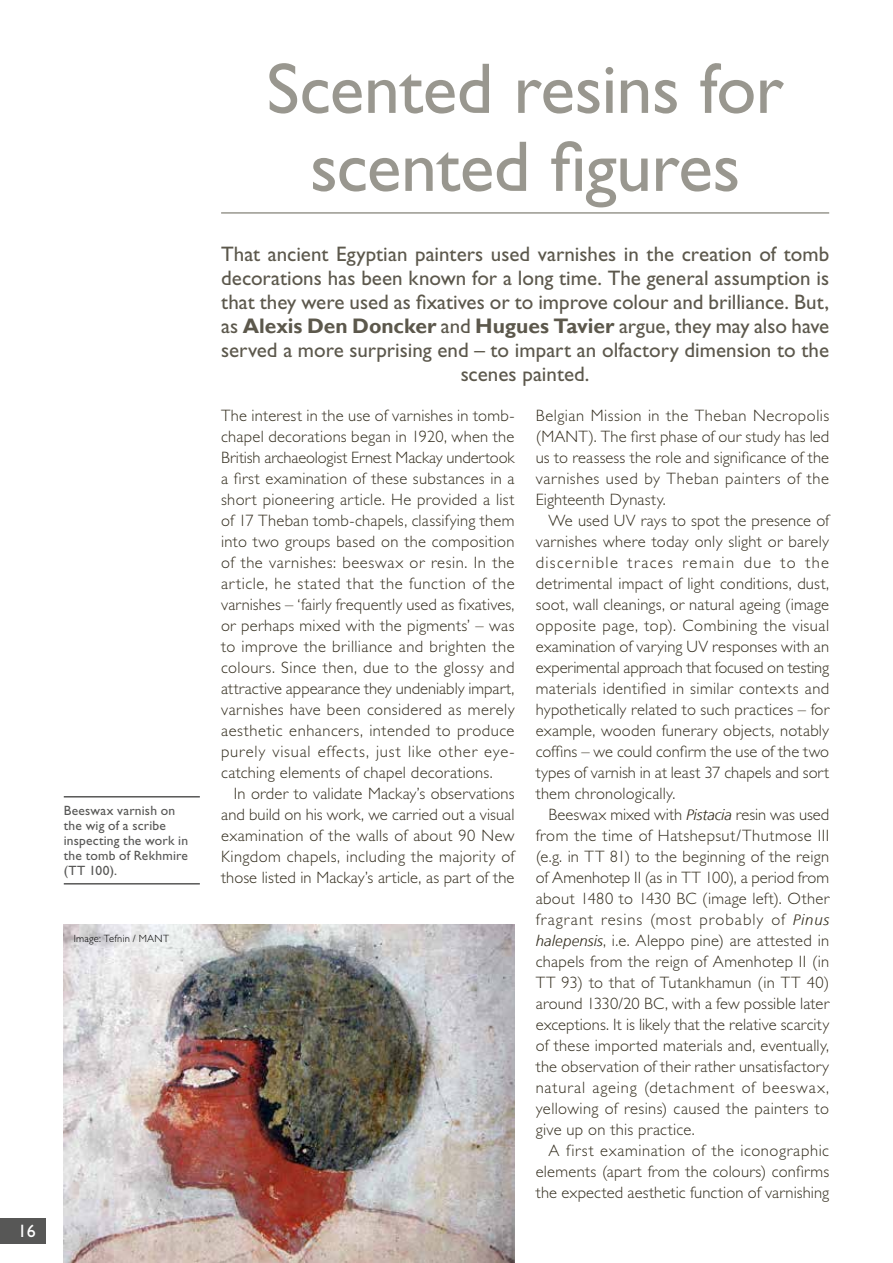
<style>
.page{position:relative;width:893px;height:1263px;background:#fff}
.page>*{position:absolute;margin:0;border:0;box-sizing:border-box;transform-origin:0 0}
.t1{font:72px/78px "Gill Sans Std";letter-spacing:-.01em;color:#99978f;text-align:center}
.t2{font:21px/24px "Gill Sans Std";color:#5c584c;text-align:justify}
.t3{font:700 21px "Gill Sans";color:#5c584c}
.t4{font:18px "Gill Sans Std";color:#fff}
.t5{font:300 16.5px/21px "Gill Sans Std";letter-spacing:.015em;color:#342e1f;text-align:justify}
.t6{font:13.5px/15px "Gill Sans Std";letter-spacing:.015em;color:#575756}
.t7{font:300 10.5px "Gill Sans Std";letter-spacing:.02em;color:#000}
.s1{font-family:"Gill Sans Std";font-weight:400}
.s2{font-family:"Frutiger";font-style:italic;font-size:15px}
</style>
<div class="page">
<div style="left:0;top:1218px;width:45px;height:26px;background:#575756"></div>
<hr style="left:221px;top:212px;width:608px;height:2px;background:#99978f">
<hr style="left:64px;top:796px;width:136px;height:1px;background:#575756">
<hr style="left:64px;top:883px;width:136px;height:1px;background:#575756">
<img style="left:64px;top:924px;width:450px;height:339px">
<p class="t6" style="left:64px;top:802px;width:126px">Beeswax varnish on the wig of a scribe inspecting the work in the tomb of Rekhmire (TT 100).</p>
<p class="t7" style="left:74px;top:932px;width:97px">Image: Tefnin / MANT</p>
<p class="t4" style="left:18px;top:1221px;width:20px">16</p>
<h1 class="t1" style="left:266px;top:50px;width:519px">Scented resins for scented figures</h1>
<p class="t2" style="left:221px;top:242px;width:610px">That ancient Egyptian painters used varnishes in the creation of tomb decorations has been known for a long time. The general assumption is that they were used as fixatives or to improve colour and brilliance. But,</p>
<p class="t3" style="left:221px;top:314px;width:610px"><span class="s1">as</span> Alexis Den Doncker <span class="s1">and</span> Hugues Tavier <span class="s1">argue, they may also have</span></p>
<p class="t2" style="left:221px;top:338px;width:609px;text-align:center">served a more surprising end – to impart an olfactory dimension to the scenes painted.</p>
<p class="t5" style="left:221px;top:405px;width:295px">The interest in the use of varnishes in tomb&shy;chapel decorations began in 1920, when the British archaeologist Ernest Mackay undertook a first examination of these substances in a short pioneering article. He provided a list of 17 Theban tomb-chapels, classifying them into two groups based on the composition of the varnishes: beeswax or resin. In the article, he stated that the function of the varnishes – ‘fairly frequently used as fixatives, or perhaps mixed with the pigments’ – was to improve the brilliance and brighten the colours. Since then, due to the glossy and attractive appearance they undeniably impart, varnishes have been considered as merely aesthetic enhancers, intended to produce purely visual effects, just like other eye&shy;catching elements of chapel decorations.</p>
<p class="t5" style="left:221px;top:783px;width:295px;text-indent:13px">In order to validate Mackay’s observations and build on his work, we carried out a visual examination of the walls of about 90 New Kingdom chapels, including the majority of those listed in Mackay’s article, as part of the</p>
<p class="t5" style="left:536px;top:405px;width:295px">Belgian Mission in the Theban Necropolis (MANT). The first phase of our study has led us to reassess the role and significance of the varnishes used by Theban painters of the Eighteenth Dynasty.</p>
<p class="t5" style="left:536px;top:510px;width:295px;text-indent:13px">We used UV rays to spot the presence of varnishes where today only slight or barely discernible traces remain due to the detrimental impact of light conditions, dust, soot, wall cleanings, or natural ageing (image opposite page, top). Combining the visual examination of varying UV responses with an experimental approach that focused on testing materials identified in similar contexts and hypothetically related to such practices – for example, wooden funerary objects, notably coffins – we could confirm the use of the two types of varnish in at least 37 chapels and sort them chronologically.</p>
<p class="t5" style="left:536px;top:804px;width:295px;text-indent:13px">Beeswax mixed with <span class="s2">Pistacia</span> resin was used from the time of Hatshepsut/Thutmose III (e.g. in TT 81) to the beginning of the reign of Amenhotep II (as in TT 100), a period from about 1480 to 1430 BC (image left). Other fragrant resins (most probably of <span class="s2">Pinus halepensis</span>, i.e. Aleppo pine) are attested in chapels from the reign of Amenhotep II (in TT 93) to that of Tutankhamun (in TT 40) around 1330/20 BC, with a few possible later exceptions. It is likely that the relative scarcity of these imported materials and, eventually, the observation of their rather unsatisfactory natural ageing (detachment of beeswax, yellowing of resins) caused the painters to give up on this practice.</p>
<p class="t5" style="left:536px;top:1140px;width:295px;text-indent:13px">A first examination of the iconographic elements (apart from the colours) confirms the expected aesthetic function of varnishing</p>
</div>
